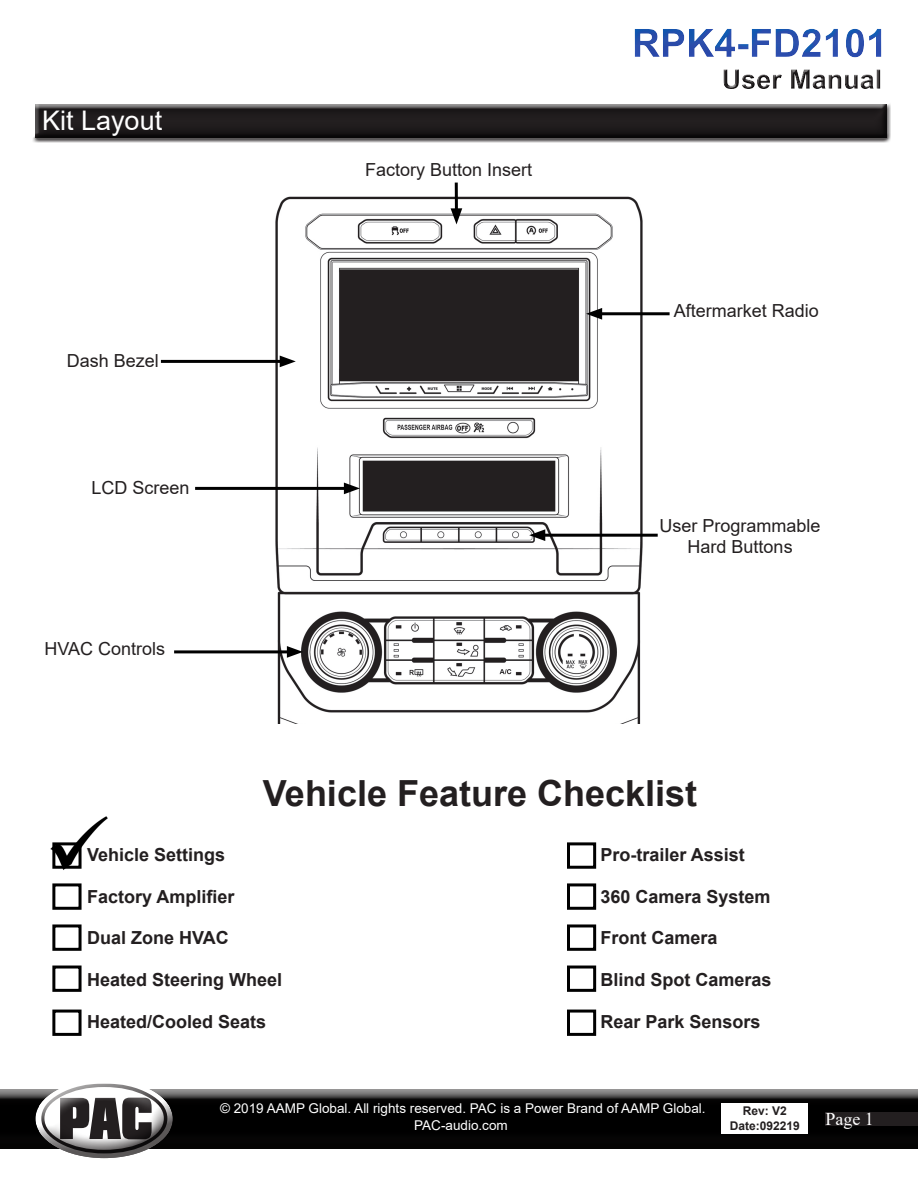
<style>
.page{position:relative;width:918px;height:1188px;background:#fff}
.page>*{position:absolute;margin:0;border:0;box-sizing:border-box;transform-origin:0 0}
.t1{font:700 36px "Arial";color:#231f20}
.t2{font:27px "Arial";color:#fff}
.t3{font:700 18px "Arial";color:#231f20}
.t4{font:18px "Arial";color:#231f20}
.t5{font:18px "Times New Roman";color:#fff}
.t6{font:13.5px/16.2px "Arial";color:#fff;text-align:center}
.t7{font:700 12px/14.4px "Arial";color:#231f20;text-align:center}
</style>
<div class="page">
<div style="left:0;top:1089px;width:918px;height:60px;background:#231f20;opacity:.75"></div>
<div style="left:35px;top:1074px;width:139px;height:55px;background:#fff;opacity:.75"></div>
<div style="left:35px;top:1096px;width:139px;height:65px;background:#231f20;opacity:.75"></div>
<div style="left:825px;top:1112px;width:93px;height:14px;background:#231f20"></div>
<div style="left:721px;top:1104px;width:87px;height:30px;background:#fff"></div>
<div style="left:606px;top:13px;width:312px;height:61px;background:#fff;opacity:.44"></div>
<div style="left:712px;top:58px;width:180px;height:34px;background:#fff"></div>
<div style="left:712px;top:62px;width:180px;height:38px;background:#231f20;opacity:.75"></div>
<img style="left:50px;top:816px;width:58px;height:54px">
<div style="left:22px;top:93px;width:874px;height:57px;background:#fff"></div>
<div style="left:31px;top:102px;width:860px;height:41px;background:#231f20;opacity:.75"></div>
<img style="left:248px;top:182px;width:422px;height:542px">
<hr style="left:455px;top:183px;width:3px;height:31px;background:#000">
<svg style="left:451px;top:208px;width:11px;height:16px"></svg>
<hr style="left:596px;top:312px;width:74px;height:3px;background:#000">
<svg style="left:586px;top:308px;width:16px;height:12px"></svg>
<hr style="left:540px;top:534px;width:118px;height:3px;background:#000">
<svg style="left:529px;top:529px;width:16px;height:12px"></svg>
<hr style="left:174px;top:650px;width:119px;height:3px;background:#000">
<svg style="left:287px;top:646px;width:16px;height:12px"></svg>
<hr style="left:195px;top:487px;width:155px;height:3px;background:#000">
<svg style="left:344px;top:483px;width:16px;height:11px"></svg>
<hr style="left:161px;top:360px;width:124px;height:3px;background:#000">
<svg style="left:280px;top:356px;width:16px;height:11px"></svg>
<div style="left:52px;top:842px;width:30px;height:27px;border:3px solid #000"></div>
<div style="left:52px;top:883px;width:30px;height:27px;border:3px solid #000"></div>
<div style="left:52px;top:924px;width:30px;height:27px;border:3px solid #000"></div>
<div style="left:52px;top:966px;width:30px;height:26px;border:3px solid #000"></div>
<div style="left:52px;top:1010px;width:30px;height:26px;border:3px solid #000"></div>
<div style="left:567px;top:842px;width:29px;height:27px;border:3px solid #000"></div>
<div style="left:567px;top:883px;width:29px;height:27px;border:3px solid #000"></div>
<div style="left:567px;top:924px;width:29px;height:27px;border:3px solid #000"></div>
<div style="left:567px;top:966px;width:29px;height:26px;border:3px solid #000"></div>
<div style="left:567px;top:1010px;width:29px;height:26px;border:3px solid #000"></div>
<p class="t2" style="left:42px;top:102px;width:122px">Kit Layout</p>
<p class="t4" style="left:67px;top:348px;width:94px">Dash Bezel</p>
<p class="t4" style="left:91px;top:475px;width:100px">LCD Screen</p>
<p class="t4" style="left:44px;top:637px;width:122px">HVAC Controls</p>
<p class="t4" style="left:365px;top:158px;width:169px">Factory Button Insert</p>
<p class="t4" style="left:674px;top:299px;width:147px">Aftermarket Radio</p>
<p class="t4" style="left:660px;top:513px;width:163px">User Programmable</p>
<p class="t4" style="left:688px;top:534px;width:107px">Hard Buttons</p>
<p class="t1" style="left:263px;top:768px;width:436px">Vehicle Feature Checklist</p>
<p class="t3" style="left:87px;top:842px;width:140px">Vehicle Settings</p>
<p class="t3" style="left:87px;top:884px;width:149px">Factory Amplifier</p>
<p class="t3" style="left:87px;top:925px;width:143px">Dual Zone HVAC</p>
<p class="t3" style="left:87px;top:967px;width:197px">Heated Steering Wheel</p>
<p class="t3" style="left:87px;top:1009px;width:181px">Heated/Cooled Seats</p>
<p class="t3" style="left:600px;top:842px;width:146px">Pro-trailer Assist</p>
<p class="t3" style="left:600px;top:884px;width:172px">360 Camera System</p>
<p class="t3" style="left:600px;top:925px;width:119px">Front Camera</p>
<p class="t3" style="left:600px;top:967px;width:173px">Blind Spot Cameras</p>
<p class="t3" style="left:600px;top:1009px;width:162px">Rear Park Sensors</p>
<p class="t6" style="left:220px;top:1101px;width:487px">© 2019 AAMP Global. All rights reserved. PAC is a Power Brand of AAMP Global.<br>PAC-audio.com</p>
<p class="t5" style="left:825px;top:1106px;width:50px">Page 1</p>
<p class="t7" style="left:730px;top:1104px;width:72px">Rev: V2<br>Date:092219</p>
</div>
